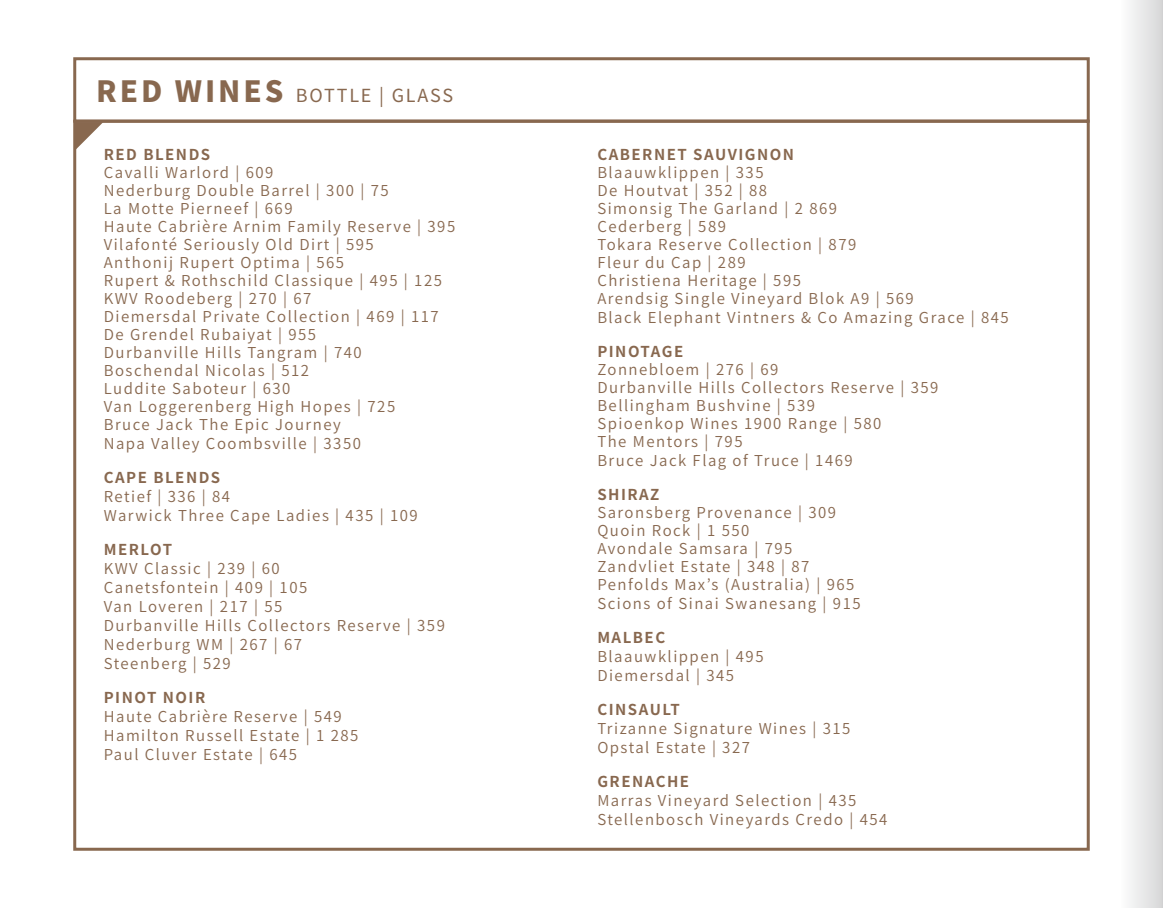
<style>
.page{position:relative;width:1163px;height:908px;background:#fff}
.page>*{position:absolute;margin:0;border:0;box-sizing:border-box;transform-origin:0 0}
.t1{font:18px "Noto Sans CJ Kkr";letter-spacing:.1em;color:#88684f}
.t2{font:600 15px/18.2px "Noto Sans CJ Kkr";letter-spacing:.1em;color:#88684f}
.t3{font:700 15px "Noto Sans CJ Kkr";letter-spacing:.1em;color:#88684f}
.s1{font-weight:900;font-size:29.2px}
</style>
<div class="page">
<div style="left:73px;top:57px;width:1016px;height:66px;border:3px solid #88684f"></div>
<svg style="left:75px;top:122px;width:28px;height:28px"></svg>
<div style="left:1119px;top:0;width:43px;height:907px;background:linear-gradient(to right,#feffff,#d7d8d9)"></div>
<p class="t1" style="left:96px;top:85px;width:358px"><span class="s1">RED WINES</span> BOTTLE | GLASS</p>
<p class="t3" style="left:104px;top:145px;width:108px">RED BLENDS</p>
<p class="t2" style="left:104px;top:163px;width:353px">Cavalli Warlord | 609<br>Nederburg Double Barrel | 300 | 75<br>La Motte Pierneef | 669<br>Haute Cabrière Arnim Family Reserve | 395<br>Vilafonté Seriously Old Dirt | 595<br>Anthonij Rupert Optima | 565<br>Rupert &amp; Rothschild Classique | 495 | 125<br>KWV Roodeberg | 270 | 67<br>Diemersdal Private Collection | 469 | 117<br>De Grendel Rubaiyat | 955<br>Durbanville Hills Tangram | 740<br>Boschendal Nicolas | 512<br>Luddite Saboteur | 630<br>Van Loggerenberg High Hopes | 725<br>Bruce Jack The Epic Journey<br>Napa Valley Coombsville | 3350</p>
<p class="t3" style="left:104px;top:468px;width:118px">CAPE BLENDS</p>
<p class="t2" style="left:104px;top:487px;width:315px;line-height:19px">Retief | 336 | 84<br>Warwick Three Cape Ladies | 435 | 109</p>
<p class="t3" style="left:104px;top:540px;width:70px">MERLOT</p>
<p class="t2" style="left:104px;top:559px;width:342px;line-height:19px">KWV Classic | 239 | 60<br>Canetsfontein | 409 | 105<br>Van Loveren | 217 | 55<br>Durbanville Hills Collectors Reserve | 359<br>Nederburg WM | 267 | 67<br>Steenberg | 529</p>
<p class="t3" style="left:104px;top:688px;width:103px">PINOT NOIR</p>
<p class="t2" style="left:104px;top:707px;width:256px;line-height:19px">Haute Cabrière Reserve | 549<br>Hamilton Russell Estate | 1 285<br>Paul Cluver Estate | 645</p>
<p class="t3" style="left:597px;top:145px;width:198px">CABERNET SAUVIGNON</p>
<p class="t2" style="left:597px;top:163px;width:413px">Blaauwklippen | 335<br>De Houtvat | 352 | 88<br>Simonsig The Garland | 2 869<br>Cederberg | 589<br>Tokara Reserve Collection | 879<br>Fleur du Cap | 289<br>Christiena Heritage | 595<br>Arendsig Single Vineyard Blok A9 | 569<br>Black Elephant Vintners &amp; Co Amazing Grace | 845</p>
<p class="t3" style="left:597px;top:343px;width:87px">PINOTAGE</p>
<p class="t2" style="left:597px;top:360px;width:342px">Zonnebloem | 276 | 69<br>Durbanville Hills Collectors Reserve | 359<br>Bellingham Bushvine | 539<br>Spioenkop Wines 1900 Range | 580<br>The Mentors | 795<br>Bruce Jack Flag of Truce | 1469</p>
<p class="t3" style="left:597px;top:486px;width:64px">SHIRAZ</p>
<p class="t2" style="left:597px;top:503px;width:265px">Saronsberg Provenance | 309<br>Quoin Rock | 1 550<br>Avondale Samsara | 795<br>Zandvliet Estate | 348 | 87<br>Penfolds Max’s (Australia) | 965<br>Scions of Sinai Swanesang | 915</p>
<p class="t3" style="left:597px;top:629px;width:69px">MALBEC</p>
<p class="t2" style="left:597px;top:647px;width:168px;line-height:19px">Blaauwklippen | 495<br>Diemersdal | 345</p>
<p class="t3" style="left:597px;top:701px;width:84px">CINSAULT</p>
<p class="t2" style="left:597px;top:719px;width:254px;line-height:19px">Trizanne Signature Wines | 315<br>Opstal Estate | 327</p>
<p class="t3" style="left:597px;top:773px;width:93px">GRENACHE</p>
<p class="t2" style="left:597px;top:791px;width:291px;line-height:19px">Marras Vineyard Selection | 435<br>Stellenbosch Vineyards Credo | 454</p>
</div>
